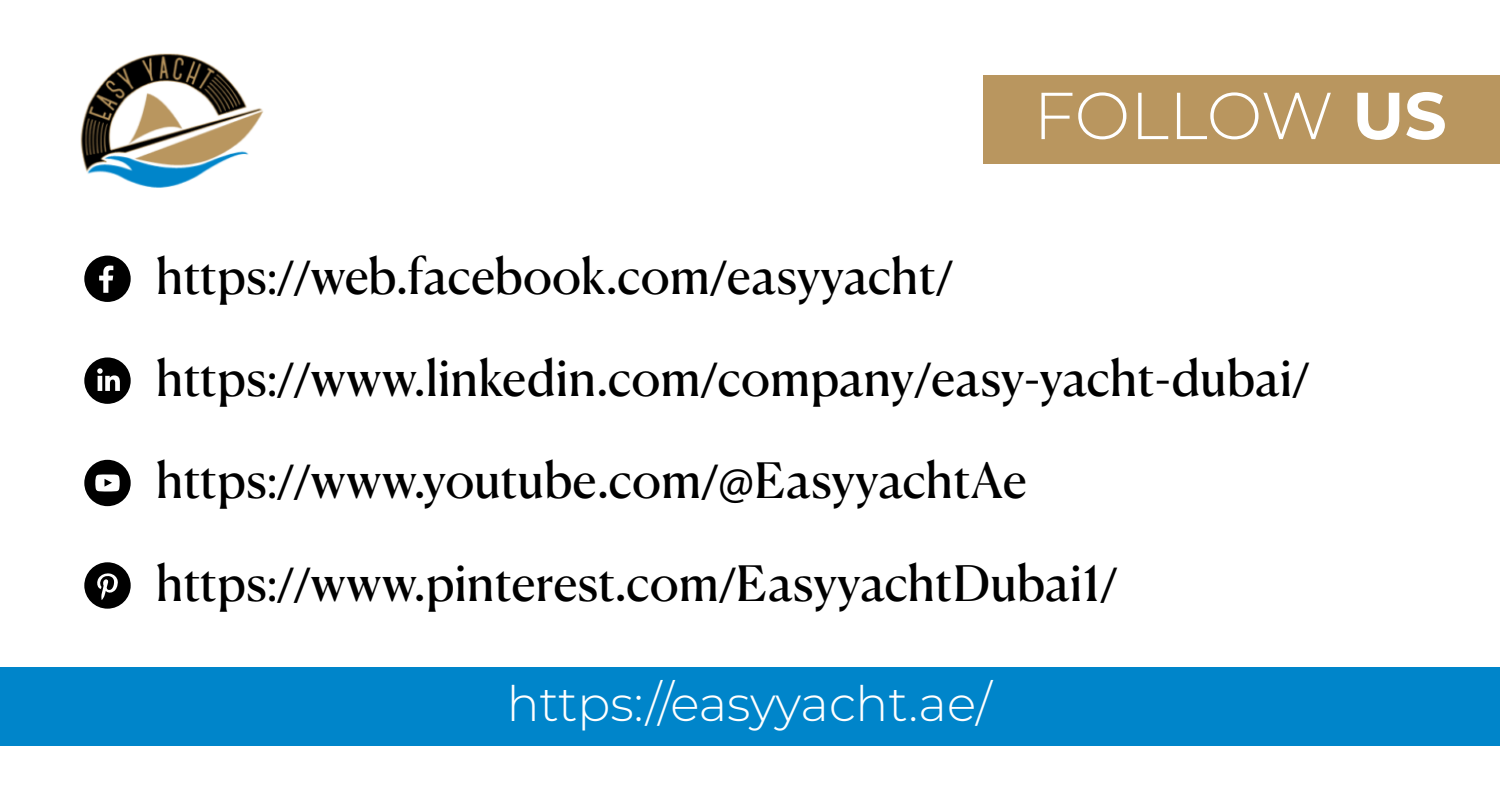
<style>
.page{position:relative;width:1500px;height:785px;background:#fff}
.page>*{position:absolute;margin:0;border:0;box-sizing:border-box;transform-origin:0 0}
.t1{font:300 66.25px "Montserrat";letter-spacing:-.01em;color:#fff}
.t2{font:48.75px/102.2px "Canela Deck Trial";letter-spacing:-.005em;color:#000}
.t3{font:300 48.75px "Montserrat";color:#fff}
.s1{font-weight:700}
.s2{font-family:"Myriad Pro"}
</style>
<div class="page">
<div style="left:984px;top:75px;width:516px;height:89px;background:#b9965f"></div>
<img style="left:80px;top:53px;width:184px;height:135px">
<div style="left:84px;top:256px;width:47px;height:46px;background:#000;border-radius:50%"></div>
<svg style="left:99px;top:266px;width:14px;height:27px"></svg>
<div style="left:84px;top:562px;width:47px;height:47px;background:#000;border-radius:50%"></div>
<svg style="left:97px;top:573px;width:21px;height:27px"></svg>
<div style="left:84px;top:357px;width:47px;height:47px;background:#000;border-radius:50%"></div>
<svg style="left:97px;top:368px;width:23px;height:23px"></svg>
<div style="left:84px;top:460px;width:47px;height:46px;background:#000;border-radius:50%"></div>
<svg style="left:95px;top:474px;width:25px;height:18px"></svg>
<div style="left:0;top:668px;width:1500px;height:78px;background:#0085ca"></div>
<h1 class="t1" style="left:1033px;top:71px;width:415px">FOLLOW <span class="s1">US</span></h1>
<p class="t2" style="left:156px;top:229px;width:1155px">https<span class="s2">://</span>web.facebook.com<span class="s2">/</span>easyyacht<span class="s2">/ </span>https<span class="s2">://</span>www.linkedin.com<span class="s2">/</span>company<span class="s2">/</span>easy-yacht-dubai<span class="s2">/ </span>https<span class="s2">://</span>www.youtube.com<span class="s2">/@</span>EasyyachtAe https<span class="s2">://</span>www.pinterest.com<span class="s2">/</span>EasyyachtDubai1<span class="s2">/</span></p>
<p class="t3" style="left:507px;top:671px;width:487px">https://easyyacht.ae/</p>
</div>
